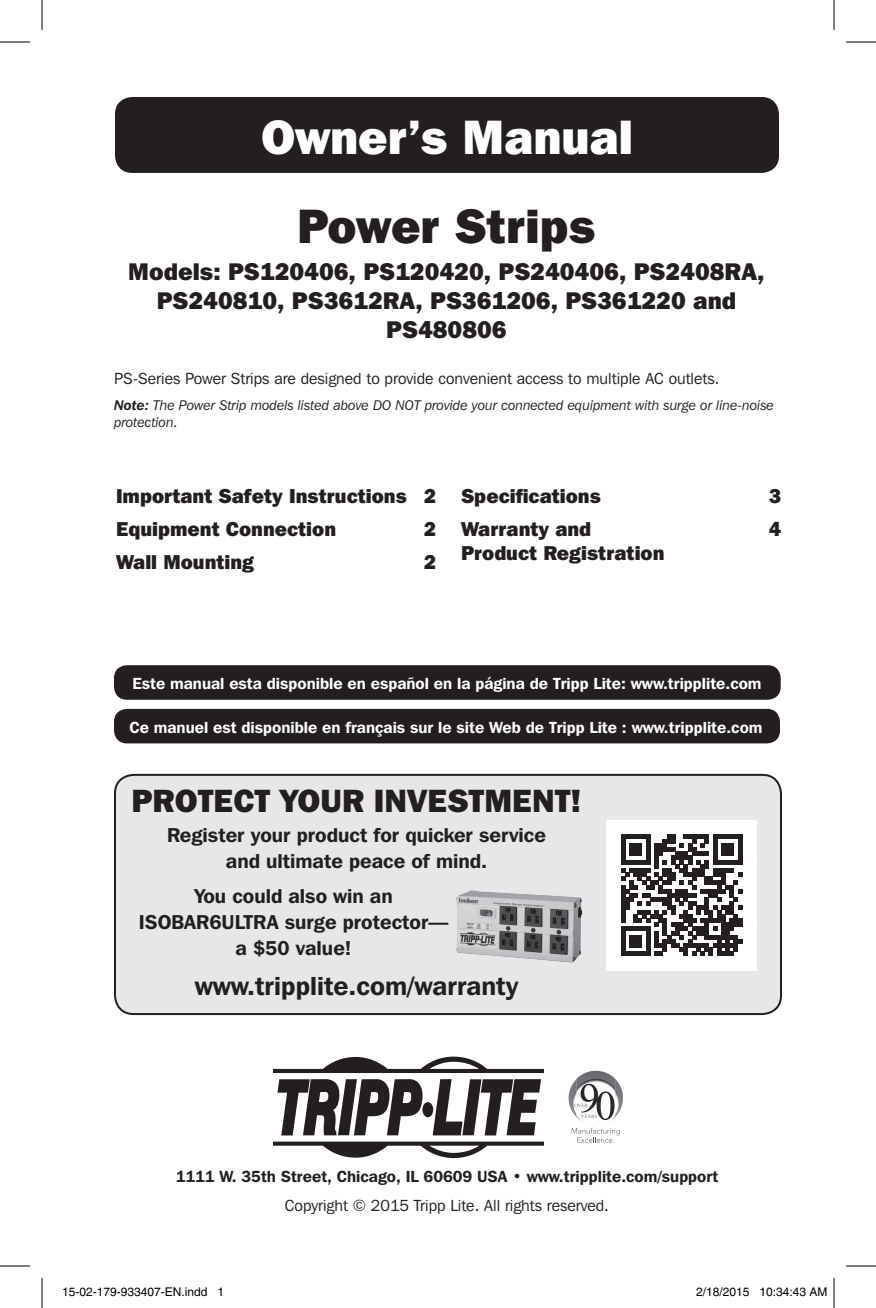
<style>
.page{position:relative;width:876px;height:1308px;background:#fff}
.page>*{position:absolute;margin:0;border:0;box-sizing:border-box;transform-origin:0 0}
.t1{font:800 48px "Franklin Gothic IT Cby BT";color:#fff}
.t2{font:800 48px "Franklin Gothic IT Cby BT";color:#231f20}
.t3{font:800 32px "Franklin Gothic IT Cby BT";color:#231f20}
.t4{font:600 26px "Franklin Gothic IT Cby BT";color:#231f20}
.t5{font:800 24px/28.8px "Franklin Gothic IT Cby BT";color:#231f20;text-align:center}
.t6{font:600 20px/26px "Franklin Gothic IT Cby BT";color:#231f20;text-align:center}
.t7{font:800 20px "Franklin Gothic IT Cby BT";color:#231f20}
.t8{font:600 16px "Franklin Gothic IT Cby BT";color:#fff}
.t9{font:16px "Franklin Gothic IT Cby BT";color:#231f20}
.t10{font:600 16px "Franklin Gothic IT Cby BT";color:#231f20}
.t11{font:italic 14px/16.8px "Franklin Gothic IT Cby BT";color:#231f20}
.t12{font:12px "Helvetica";color:#000}
.s1{font-weight:600}
</style>
<div class="page">
<div style="left:422px;top:1102px;width:11px;height:15px;background:#231f20;border-radius:50%"></div>
<svg style="left:277px;top:1079px;width:147px;height:56px"></svg>
<svg style="left:433px;top:1079px;width:108px;height:56px"></svg>
<svg style="left:273px;top:1057px;width:271px;height:16px"></svg>
<svg style="left:273px;top:1142px;width:271px;height:16px"></svg>
<img style="left:576px;top:1071px;width:18px;height:51px">
<img style="left:568px;top:1080px;width:8px;height:33px">
<img style="left:615px;top:1083px;width:8px;height:34px">
<svg style="left:572px;top:1128px;width:48px;height:15px"></svg>
<svg style="left:574px;top:1104px;width:14px;height:3px"></svg>
<div style="left:114px;top:665px;width:667px;height:35px;background:#231f20;border-radius:13px"></div>
<div style="left:114px;top:709px;width:666px;height:34px;background:#231f20;border-radius:13px"></div>
<div style="left:115px;top:97px;width:664px;height:76px;background:#231f20;border-radius:17px"></div>
<div style="left:115px;top:775px;width:666px;height:239px;background:#e6e7e9;border-radius:19px"></div>
<div style="left:114px;top:774px;width:668px;height:241px;border:2px solid #231f20;border-radius:19px"></div>
<img style="left:456px;top:890px;width:44px;height:66px">
<div style="left:606px;top:820px;width:151px;height:151px;background:#fff"></div>
<svg style="left:621px;top:835px;width:121px;height:121px"></svg>
<hr style="left:0;top:42px;width:30px;height:1px;background:#000">
<hr style="left:846px;top:42px;width:30px;height:1px;background:#000">
<hr style="left:0;top:1266px;width:30px;height:1px;background:#000">
<hr style="left:846px;top:1266px;width:30px;height:1px;background:#000">
<hr style="left:42px;top:0;width:1px;height:30px;background:#000">
<hr style="left:42px;top:1278px;width:1px;height:30px;background:#000">
<hr style="left:834px;top:0;width:1px;height:30px;background:#000">
<hr style="left:834px;top:1278px;width:1px;height:30px;background:#000">
<div style="left:767px;top:1288px;width:5px;height:8px;border:1px solid #fff;border-radius:50%"></div>
<div style="left:766px;top:1287px;width:7px;height:10px;border:1px solid #fff;border-radius:50%"></div>
<p class="t1" style="left:261px;top:107px;width:373px">Owner’s Manual</p>
<p class="t2" style="left:297px;top:195px;width:300px">Power Strips</p>
<p class="t5" style="left:128px;top:257px;width:638px">Models: PS120406, PS120420, PS240406, PS2408RA,<br>PS240810, PS3612RA, PS361206, PS361220 and<br>PS480806</p>
<p class="t9" style="left:114px;top:369px;width:607px">PS-Series Power Strips are designed to provide convenient access to multiple AC outlets.</p>
<p class="t11" style="left:114px;top:396px;width:661px"><span class="s1">Note:</span> The Power Strip models listed above DO NOT provide your connected equipment with surge or line-noise protection.</p>
<p class="t7" style="left:116px;top:483px;width:321px">Important Safety Instructions 2</p>
<p class="t7" style="left:116px;top:516px;width:222px">Equipment Connection</p>
<p class="t7" style="left:424px;top:516px;width:14px">2</p>
<p class="t7" style="left:116px;top:549px;width:140px">Wall Mounting</p>
<p class="t7" style="left:424px;top:549px;width:14px">2</p>
<p class="t7" style="left:461px;top:483px;width:141px">Specifications</p>
<p class="t7" style="left:769px;top:483px;width:14px">3</p>
<p class="t7" style="left:461px;top:516px;width:132px">Warranty and</p>
<p class="t7" style="left:769px;top:516px;width:14px">4</p>
<p class="t7" style="left:461px;top:540px;width:205px">Product Registration</p>
<p class="t8" style="left:132px;top:673px;width:631px">Este manual esta disponible en español en la página de Tripp Lite: www.tripplite.com</p>
<p class="t8" style="left:129px;top:717px;width:635px">Ce manuel est disponible en français sur le site Web de Tripp Lite : www.tripplite.com</p>
<p class="t3" style="left:132px;top:781px;width:452px">PROTECT YOUR INVESTMENT!</p>
<p class="t6" style="left:167px;top:821px;width:380px">Register your product for quicker service and ultimate peace of mind.</p>
<p class="t6" style="left:139px;top:882px;width:311px">You could also win an<br>ISOBAR6ULTRA surge protector— a $50 value!</p>
<p class="t4" style="left:195px;top:970px;width:325px">www.tripplite.com/warranty</p>
<p class="t10" style="left:176px;top:1167px;width:544px">1111 W. 35th Street, Chicago, IL 60609 USA • www.tripplite.com/support</p>
<p class="t9" style="left:285px;top:1195px;width:326px">Copyright © 2015 Tripp Lite. All rights reserved.</p>
<p class="t12" style="left:62px;top:1285px;width:164px">15-02-179-933407-EN.indd 1</p>
<p class="t12" style="left:696px;top:1285px;width:133px">2/18/2015 10:34:43 AM</p>
</div>
